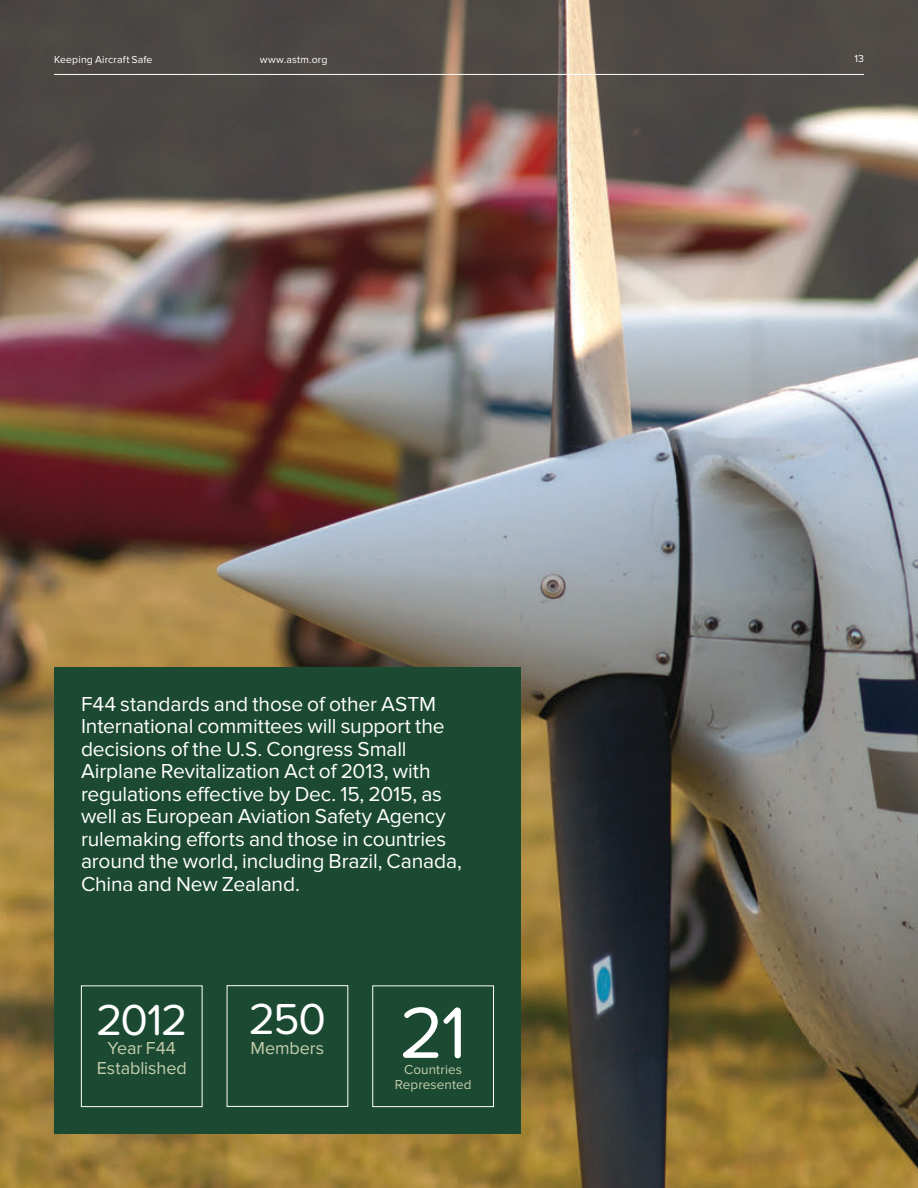
<style>
.page{position:relative;width:918px;height:1188px;background:#fff}
.page>*{position:absolute;margin:0;border:0;box-sizing:border-box;transform-origin:0 0}
.t1{font:75px "Proxima Nova Soft";color:#fff}
.t2{font:45px "Proxima Nova Soft";letter-spacing:-.035em;color:#fff}
.t3{font:21px/22.5px "Proxima Nova";letter-spacing:-.01em;color:#fff}
.t4{font:18px/19.5px "Proxima Nova";letter-spacing:-.005em;color:#c4ceac;text-align:center}
.t5{font:13.5px/15.8px "Proxima Nova";letter-spacing:.005em;color:#c4ceac;text-align:center}
.t6{font:10.5px "Proxima Nova";letter-spacing:.015em;color:#fff}
</style>
<div class="page">
<img style="left:0;top:0;width:918px;height:1188px">
<hr style="left:54px;top:74px;width:810px;height:1px;background:#fff">
<div style="left:54px;top:667px;width:467px;height:467px;background:#1b4932"></div>
<div style="left:81px;top:985px;width:121px;height:122px;border:1px solid #fff"></div>
<div style="left:227px;top:985px;width:121px;height:122px;border:1px solid #fff"></div>
<div style="left:372px;top:985px;width:122px;height:122px;border:1px solid #fff"></div>
<p class="t6" style="left:54px;top:53px;width:100px">Keeping Aircraft Safe</p>
<p class="t6" style="left:260px;top:53px;width:69px">www.astm.org</p>
<p class="t6" style="left:854px;top:53px;width:11px">13</p>
<p class="t3" style="left:81px;top:693px;width:382px">F44 standards and those of other ASTM International committees will support the decisions of the U.S. Congress Small Airplane Revitalization Act of 2013, with regulations effective by Dec. 15, 2015, as well as European Aviation Safety Agency rulemaking efforts and those in countries around the world, including Brazil, Canada, China and New Zealand.</p>
<h2 class="t2" style="left:96px;top:994px;width:93px">2012</h2>
<p class="t4" style="left:97px;top:1039px;width:91px">Year F44<br>Established</p>
<h2 class="t2" style="left:249px;top:994px;width:79px">250</h2>
<p class="t4" style="left:251px;top:1038px;width:75px">Members</p>
<h1 class="t1" style="left:400px;top:990px;width:69px">21</h1>
<p class="t5" style="left:395px;top:1061px;width:78px">Countries<br>Represented</p>
</div>
